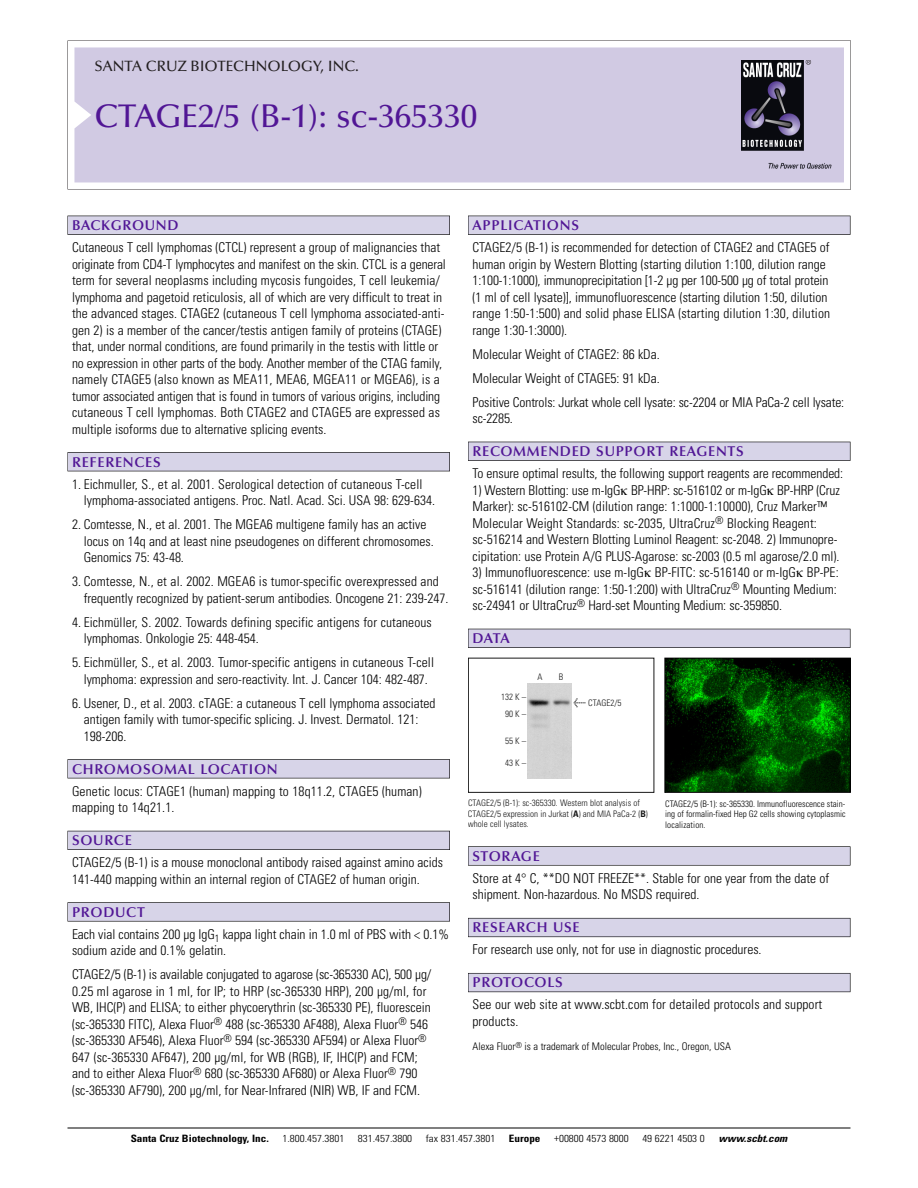
<style>
.page{position:relative;width:918px;height:1188px;background:#fff}
.page>*{position:absolute;margin:0;border:0;box-sizing:border-box;transform-origin:0 0}
.t1{font:500 33px "Optima";color:#511695}
.t2{font:500 15px "Optima";color:#231f20}
.t3{font:600 14.25px "Optima";letter-spacing:.05em;color:#511695}
.t4{font:300 condensed 13.5px/16.5px "Univers";color:#000}
.t5{font:300 condensed 10.5px "Univers";color:#000}
.t6{font:300 condensed 10.2px "Univers";color:#000;scale:1.1 1}
.t7{font:700 condensed 10.2px "Univers";color:#000;scale:1.1 1}
.t8{font:italic 700 condensed 10.2px "Univers";color:#000;scale:1.1 1}
.t9{font:300 condensed 9px/10.5px "Univers";color:#191919}
.t10{font:300 condensed 9px/10.5px "Univers";color:#000;text-align:justify}
.s1{font-family:"Meta Plus";font-weight:400;font-stretch:normal;font-size:10.5px}
.s2{font-weight:700}
</style>
<div class="page">
<svg style="left:68px;top:40px;width:783px;height:149px"></svg>
<div style="left:74px;top:47px;width:770px;height:135px;background:#d1cae3"></div>
<img style="left:741px;top:60px;width:90px;height:108px">
<div style="left:68px;top:216px;width:382px;height:19px;background:#535256"></div>
<div style="left:68px;top:216px;width:381px;height:18px;background:#d7d4e8"></div>
<div style="left:68px;top:452px;width:382px;height:19px;background:#515155"></div>
<div style="left:68px;top:453px;width:381px;height:18px;background:#d7d4e8"></div>
<div style="left:68px;top:759px;width:382px;height:19px;background:#545357"></div>
<div style="left:68px;top:760px;width:381px;height:18px;background:#d7d4e8"></div>
<div style="left:68px;top:831px;width:382px;height:19px;background:#535259"></div>
<div style="left:68px;top:831px;width:381px;height:18px;background:#d7d4e8"></div>
<svg style="left:68px;top:902px;width:382px;height:20px"></svg>
<div style="left:68px;top:903px;width:381px;height:18px;background:#d7d4e8"></div>
<div style="left:468px;top:216px;width:382px;height:19px;background:#535256"></div>
<div style="left:468px;top:216px;width:382px;height:18px;background:#d7d4e8"></div>
<div style="left:468px;top:442px;width:382px;height:19px;background:#525156"></div>
<div style="left:468px;top:442px;width:382px;height:18px;background:#d7d4e8"></div>
<div style="left:468px;top:629px;width:382px;height:19px;background:#515057"></div>
<div style="left:468px;top:629px;width:382px;height:18px;background:#d7d4e8"></div>
<div style="left:468px;top:846px;width:382px;height:20px;background:#676767"></div>
<div style="left:468px;top:847px;width:382px;height:18px;background:#d7d4e8"></div>
<div style="left:468px;top:918px;width:382px;height:19px;background:#686770"></div>
<div style="left:468px;top:919px;width:382px;height:18px;background:#d7d4e8"></div>
<div style="left:468px;top:973px;width:382px;height:19px;background:#5e5d65"></div>
<div style="left:468px;top:974px;width:382px;height:18px;background:#d7d4e8"></div>
<hr style="left:68px;top:1128px;width:782px;height:1px;background:#000">
<img style="left:666px;top:660px;width:183px;height:131px">
<div style="left:664px;top:658px;width:187px;height:135px;border:1px solid #000"></div>
<div style="left:468px;top:658px;width:186px;height:135px;border:1px solid #191919"></div>
<img style="left:527px;top:683px;width:45px;height:95px">
<p class="t2" style="left:94px;top:60px;width:266px">SANTA CRUZ BIOTECHNOLOGY, INC.</p>
<p class="t1" style="left:94px;top:102px;width:384px">CTAGE2/5 (B-1): sc-365330</p>
<p class="t3" style="left:72px;top:219px;width:108px">BACKGROUND</p>
<p class="t4" style="left:72px;top:240px;width:375px">Cutaneous T cell lymphomas (CTCL) represent a group of malignancies that originate from CD4-T lymphocytes and manifest on the skin. CTCL is a general term for several neoplasms including mycosis fungoides, T cell leukemia/ lymphoma and pagetoid reticulosis, all of which are very difficult to treat in the advanced stages. CTAGE2 (cutaneous T cell lymphoma associated-anti&shy;gen 2) is a member of the cancer/testis antigen family of proteins (CTAGE) that, under normal conditions, are found primarily in the testis with little or no expression in other parts of the body. Another member of the CTAG family, namely CTAGE5 (also known as MEA11, MEA6, MGEA11 or MGEA6), is a tumor associated antigen that is found in tumors of various origins, including cutaneous T cell lymphomas. Both CTAGE2 and CTAGE5 are expressed as multiple isoforms due to alternative splicing events.</p>
<p class="t3" style="left:72px;top:456px;width:90px">REFERENCES</p>
<p class="t4" style="left:84px;top:477px;width:353px;text-indent:-12px">1. Eichmuller, S., et al. 2001. Serological detection of cutaneous T-cell lymphoma-associated antigens. Proc. Natl. Acad. Sci. USA 98: 629-634.</p>
<p class="t4" style="left:84px;top:517px;width:352px;text-indent:-12px">2. Comtesse, N., et al. 2001. The MGEA6 multigene family has an active locus on 14q and at least nine pseudogenes on different chromosomes.<br>Genomics 75: 43-48.</p>
<p class="t4" style="left:84px;top:574px;width:366px;text-indent:-12px">3. Comtesse, N., et al. 2002. MGEA6 is tumor-specific overexpressed and frequently recognized by patient-serum antibodies. Oncogene 21: 239-247.</p>
<p class="t4" style="left:84px;top:615px;width:350px;text-indent:-12px">4. Eichmüller, S. 2002. Towards defining specific antigens for cutaneous lymphomas. Onkologie 25: 448-454.</p>
<p class="t4" style="left:72px;top:655px;width:364px;text-align:center">5. Eichmüller, S., et al. 2003. Tumor-specific antigens in cutaneous T-cell lymphoma: expression and sero-reactivity. Int. J. Cancer 104: 482-487.</p>
<p class="t4" style="left:84px;top:696px;width:353px;text-indent:-12px">6. Usener, D., et al. 2003. cTAGE: a cutaneous T cell lymphoma associated antigen family with tumor-specific splicing. J. Invest. Dermatol. 121:<br>198-206.</p>
<p class="t3" style="left:72px;top:763px;width:207px">CHROMOSOMAL LOCATION</p>
<p class="t4" style="left:72px;top:784px;width:351px">Genetic locus: CTAGE1 (human) mapping to 18q11.2, CTAGE5 (human) mapping to 14q21.1.</p>
<p class="t3" style="left:72px;top:834px;width:61px">SOURCE</p>
<p class="t4" style="left:72px;top:856px;width:373px">CTAGE2/5 (B-1) is a mouse monoclonal antibody raised against amino acids<br>141-440 mapping within an internal region of CTAGE2 of human origin.</p>
<p class="t3" style="left:72px;top:906px;width:74px">PRODUCT</p>
<p class="t4" style="left:72px;top:927px;width:378px">Each vial contains 200 µg IgG<sub>1</sub> kappa light chain in 1.0 ml of PBS with &lt; 0.1% sodium azide and 0.1% gelatin.</p>
<p class="t4" style="left:72px;top:968px;width:361px">CTAGE2/5 (B-1) is available conjugated to agarose (sc-365330 AC), 500 µg/ 0.25 ml agarose in 1 ml, for IP; to HRP (sc-365330 HRP), 200 µg/ml, for WB, IHC(P) and ELISA; to either phycoerythrin (sc-365330 PE), fluorescein (sc-365330 FITC), Alexa Fluor<sup>®</sup> 488 (sc-365330 AF488), Alexa Fluor<sup>®</sup> 546 (sc-365330 AF546), Alexa Fluor<sup>®</sup> 594 (sc-365330 AF594) or Alexa Fluor<sup>® </sup>647 (sc-365330 AF647), 200 µg/ml, for WB (RGB), IF, IHC(P) and FCM; and to either Alexa Fluor<sup>®</sup> 680 (sc-365330 AF680) or Alexa Fluor<sup>®</sup> 790 (sc-365330 AF790), 200 µg/ml, for Near-Infrared (NIR) WB, IF and FCM.</p>
<p class="t3" style="left:473px;top:219px;width:108px">APPLICATIONS</p>
<p class="t4" style="left:473px;top:240px;width:359px">CTAGE2/5 (B-1) is recommended for detection of CTAGE2 and CTAGE5 of human origin by Western Blotting (starting dilution 1:100, dilution range 1:100-1:1000), immunoprecipitation [1-2 µg per 100-500 µg of total protein (1 ml of cell lysate)], immunofluorescence (starting dilution 1:50, dilution range 1:50-1:500) and solid phase ELISA (starting dilution 1:30, dilution range 1:30-1:3000).</p>
<p class="t4" style="left:473px;top:347px;width:189px">Molecular Weight of CTAGE2: 86 kDa.</p>
<p class="t4" style="left:473px;top:371px;width:189px">Molecular Weight of CTAGE5: 91 kDa.</p>
<p class="t4" style="left:473px;top:395px;width:373px">Positive Controls: Jurkat whole cell lysate: sc-2204 or MIA PaCa-2 cell lysate: sc-2285.</p>
<p class="t3" style="left:473px;top:445px;width:273px">RECOMMENDED SUPPORT REAGENTS</p>
<p class="t4" style="left:473px;top:466px;width:372px">To ensure optimal results, the following support reagents are recommended:</p>
<p class="t4" style="left:473px;top:483px;width:369px">1) Western Blotting: use m-IgG BP-HRP: sc-516102 or m-IgG BP-HRP (Cruz Marker): sc-516102-CM (dilution range: 1:1000-1:10000), Cruz Marker™ Molecular Weight Standards: sc-2035, UltraCruz<sup>®</sup> Blocking Reagent: sc-516214 and Western Blotting Luminol Reagent: sc-2048. 2) Immunopre&shy;cipitation: use Protein A/G PLUS-Agarose: sc-2003 (0.5 ml agarose/2.0 ml).</p>
<p class="t4" style="left:473px;top:565px;width:368px">3) Immunofluorescence: use m-IgG BP-FITC: sc-516140 or m-IgG BP-PE: sc-516141 (dilution range: 1:50-1:200) with UltraCruz<sup>®</sup> Mounting Medium: sc-24941 or UltraCruz<sup>®</sup> Hard-set Mounting Medium: sc-359850.</p>
<p class="t3" style="left:473px;top:632px;width:39px">DATA</p>
<p class="t9" style="left:501px;top:689px;width:26px;line-height:16.6px;text-align:center">132 K –<br>90K–</p>
<p class="t9" style="left:505px;top:736px;width:22px">55K–</p>
<p class="t9" style="left:505px;top:759px;width:22px">43K–</p>
<p class="t9" style="left:538px;top:672px;width:7px">A</p>
<p class="t9" style="left:559px;top:672px;width:6px">B</p>
<p class="t9" style="left:574px;top:699px;width:49px"><span class="s1">&lt;</span> CTAGE2/5</p>
<p class="t9" style="left:468px;top:799px;width:181px">CTAGE2/5 (B-1): sc-365330. Western blot analysis of<br>CTAGE2/5 expression in Jurkat (<span class="s2">A</span>) and MIA PaCa-2 (<span class="s2">B</span>) whole cell lysates.</p>
<p class="t10" style="left:665px;top:799px;width:182px">CTAGE2/5 (B-1): sc-365330. Immunofluorescence stain&shy;ing of formalin-fixed Hep G2 cells showing cytoplasmic localization.</p>
<p class="t3" style="left:473px;top:850px;width:69px">STORAGE</p>
<p class="t4" style="left:473px;top:871px;width:358px">Store at 4° C, **DO NOT FREEZE**. Stable for one year from the date of shipment. Non-hazardous. No MSDS required.</p>
<p class="t3" style="left:473px;top:922px;width:109px">RESEARCH USE</p>
<p class="t4" style="left:473px;top:943px;width:291px">For research use only, not for use in diagnostic procedures.</p>
<p class="t3" style="left:473px;top:977px;width:92px">PROTOCOLS</p>
<p class="t4" style="left:473px;top:998px;width:351px">See our web site at www.scbt.com for detailed protocols and support products.</p>
<p class="t5" style="left:473px;top:1042px;width:260px">Alexa Fluor<sup>®</sup> is a trademark of Molecular Probes, Inc., Oregon, USA</p>
<p class="t7" style="left:131px;top:1135px;width:127px">Santa Cruz Biotechnology, Inc.</p>
<p class="t6" style="left:282px;top:1135px;width:58px">1.800.457.3801</p>
<p class="t6" style="left:358px;top:1135px;width:51px">831.457.3800</p>
<p class="t6" style="left:426px;top:1135px;width:65px">fax 831.457.3801</p>
<p class="t7" style="left:509px;top:1135px;width:30px">Europe</p>
<p class="t6" style="left:554px;top:1135px;width:69px">+00800 4573 8000</p>
<p class="t6" style="left:642px;top:1135px;width:58px">49 6221 4503 0</p>
<p class="t8" style="left:719px;top:1135px;width:66px">www.scbt.com</p>
</div>
